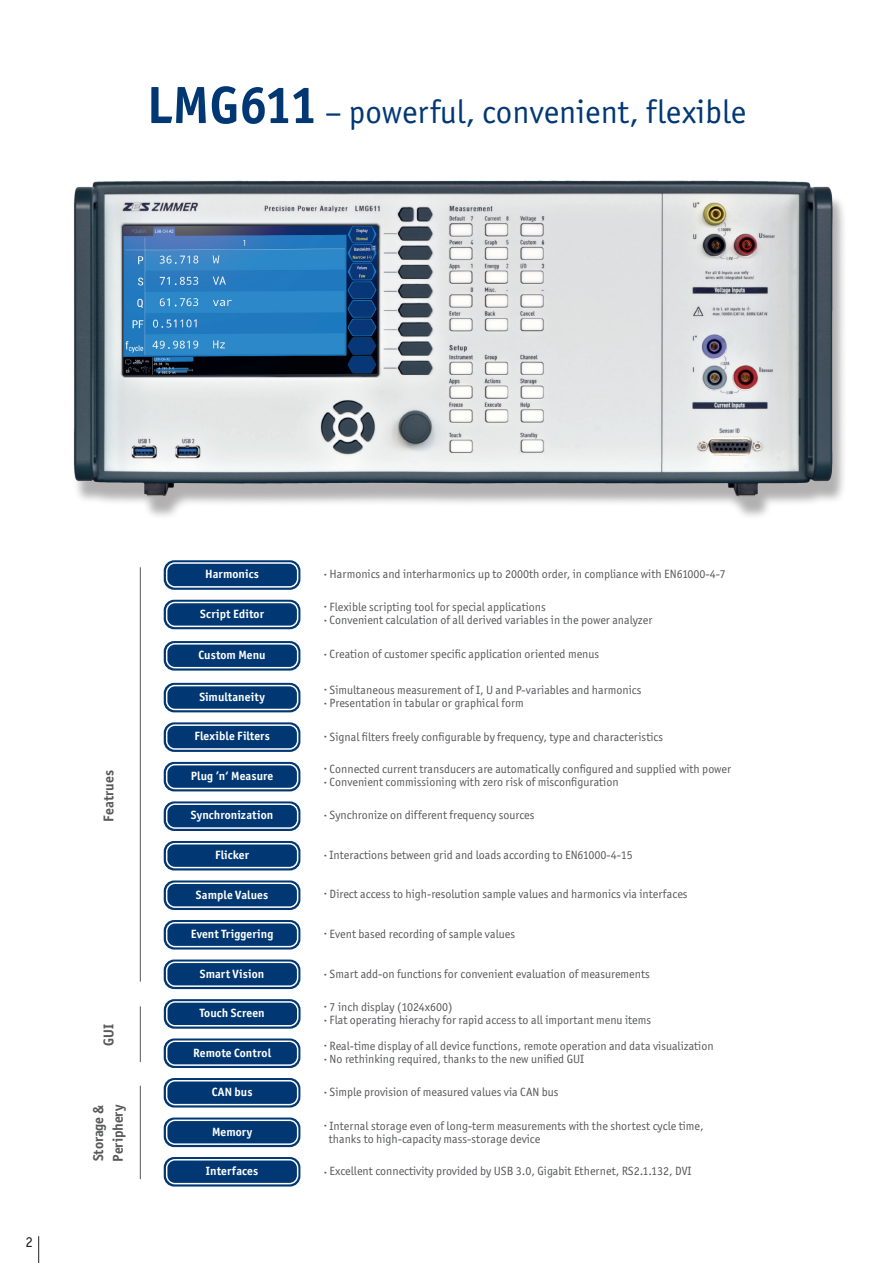
<style>
.page{position:relative;width:893px;height:1263px;background:#fff}
.page>*{position:absolute;margin:0;border:0;box-sizing:border-box;transform-origin:0 0}
.t1{font:33px "Officina Sans ITC Std";letter-spacing:.005em;color:#013874}
.t2{font:15px "Officina Sans ITC Std";color:#231f20}
.t3{font:700 14.25px/19.5px "Officina Sans ITC Std";letter-spacing:-.005em;color:#57585a}
.t4{font:12px/13.5px "Officina Sans ITC Std";color:#57585a}
.t5{font:700 12px "Officina Sans ITC Std";letter-spacing:.01em;color:#fff}
.s1{font-weight:700;font-size:52.5px}
.s2{font-size:6.75px}
</style>
<div class="page">
<img style="left:73px;top:180px;width:771px;height:337px">
<svg style="left:38px;top:1236px;width:1px;height:27px"></svg>
<div style="left:165px;top:561px;width:134px;height:28px;background:#013874;border-radius:9px"></div>
<div style="left:164px;top:560px;width:136px;height:30px;border:2px solid #013874;border-radius:9px"></div>
<div style="left:166px;top:562px;width:132px;height:26px;border:2px solid #fff;border-radius:8px"></div>
<div style="left:165px;top:601px;width:134px;height:27px;background:#013874;border-radius:9px"></div>
<div style="left:164px;top:600px;width:136px;height:29px;border:2px solid #013874;border-radius:9px"></div>
<div style="left:166px;top:602px;width:132px;height:25px;border:2px solid #fff;border-radius:8px"></div>
<div style="left:165px;top:684px;width:134px;height:27px;background:#013874;border-radius:9px"></div>
<div style="left:164px;top:683px;width:136px;height:29px;border:2px solid #013874;border-radius:9px"></div>
<div style="left:166px;top:685px;width:132px;height:25px;border:2px solid #fff;border-radius:8px"></div>
<div style="left:165px;top:723px;width:134px;height:28px;background:#013874;border-radius:9px"></div>
<div style="left:164px;top:722px;width:136px;height:30px;border:2px solid #013874;border-radius:9px"></div>
<div style="left:166px;top:724px;width:132px;height:26px;border:2px solid #fff;border-radius:8px"></div>
<div style="left:165px;top:763px;width:134px;height:27px;background:#013874;border-radius:9px"></div>
<div style="left:164px;top:762px;width:136px;height:29px;border:2px solid #013874;border-radius:9px"></div>
<div style="left:166px;top:764px;width:132px;height:25px;border:2px solid #fff;border-radius:8px"></div>
<div style="left:165px;top:802px;width:134px;height:28px;background:#013874;border-radius:9px"></div>
<div style="left:164px;top:801px;width:136px;height:30px;border:2px solid #013874;border-radius:9px"></div>
<div style="left:166px;top:803px;width:132px;height:26px;border:2px solid #fff;border-radius:8px"></div>
<div style="left:165px;top:842px;width:134px;height:27px;background:#013874;border-radius:9px"></div>
<div style="left:164px;top:841px;width:136px;height:29px;border:2px solid #013874;border-radius:9px"></div>
<div style="left:166px;top:843px;width:132px;height:25px;border:2px solid #fff;border-radius:8px"></div>
<div style="left:165px;top:882px;width:134px;height:27px;background:#013874;border-radius:9px"></div>
<div style="left:164px;top:880px;width:136px;height:30px;border:2px solid #013874;border-radius:9px"></div>
<div style="left:166px;top:882px;width:132px;height:26px;border:2px solid #fff;border-radius:8px"></div>
<div style="left:165px;top:921px;width:134px;height:27px;background:#013874;border-radius:9px"></div>
<div style="left:164px;top:920px;width:136px;height:29px;border:2px solid #013874;border-radius:9px"></div>
<div style="left:166px;top:922px;width:132px;height:25px;border:2px solid #fff;border-radius:8px"></div>
<hr style="left:140px;top:567px;width:1px;height:415px;background:#57585a">
<hr style="left:140px;top:1086px;width:1px;height:93px;background:#57585a">
<div style="left:165px;top:1000px;width:134px;height:27px;background:#013874;border-radius:9px"></div>
<div style="left:164px;top:999px;width:137px;height:30px;border:2px solid #013874;border-radius:9px"></div>
<div style="left:166px;top:1001px;width:132px;height:25px;border:2px solid #fff;border-radius:8px"></div>
<div style="left:165px;top:1039px;width:134px;height:28px;background:#013874;border-radius:9px"></div>
<div style="left:164px;top:1038px;width:136px;height:30px;border:2px solid #013874;border-radius:9px"></div>
<div style="left:166px;top:1040px;width:132px;height:26px;border:2px solid #fff;border-radius:8px"></div>
<div style="left:165px;top:1119px;width:134px;height:27px;background:#013874;border-radius:9px"></div>
<div style="left:164px;top:1117px;width:136px;height:30px;border:2px solid #013874;border-radius:9px"></div>
<div style="left:166px;top:1119px;width:132px;height:26px;border:2px solid #fff;border-radius:8px"></div>
<div style="left:165px;top:1158px;width:134px;height:27px;background:#013874;border-radius:9px"></div>
<div style="left:164px;top:1157px;width:136px;height:29px;border:2px solid #013874;border-radius:9px"></div>
<div style="left:166px;top:1159px;width:132px;height:25px;border:2px solid #fff;border-radius:8px"></div>
<hr style="left:140px;top:1006px;width:1px;height:56px;background:#57585a">
<div style="left:165px;top:961px;width:134px;height:27px;background:#013874;border-radius:9px"></div>
<div style="left:164px;top:959px;width:136px;height:30px;border:2px solid #013874;border-radius:9px"></div>
<div style="left:166px;top:961px;width:132px;height:26px;border:2px solid #fff;border-radius:8px"></div>
<div style="left:165px;top:1079px;width:134px;height:27px;background:#013874;border-radius:9px"></div>
<div style="left:164px;top:1078px;width:136px;height:29px;border:2px solid #013874;border-radius:9px"></div>
<div style="left:166px;top:1080px;width:132px;height:25px;border:2px solid #fff;border-radius:8px"></div>
<div style="left:165px;top:642px;width:134px;height:27px;background:#013874;border-radius:9px"></div>
<div style="left:164px;top:641px;width:136px;height:30px;border:2px solid #013874;border-radius:9px"></div>
<div style="left:166px;top:643px;width:132px;height:25px;border:2px solid #fff;border-radius:8px"></div>
<h1 class="t1" style="left:147px;top:93px;width:601px"><span class="s1">LMG611</span> – powerful, convenient, flexible</h1>
<p class="t3" style="left:99px;top:822px;width:53px;rotate:-90deg">Featrues</p>
<p class="t2" style="left:25px;top:1233px;width:9px">2</p>
<p class="t3" style="left:99px;top:1046px;width:23px;rotate:-90deg">GUI</p>
<p class="t3" style="left:89px;top:1162px;width:58px;rotate:-90deg">Storage &amp;<br>Periphery</p>
<p class="t5" style="left:205px;top:567px;width:55px">Harmonics</p>
<p class="t5" style="left:200px;top:606px;width:65px">Script Editor</p>
<p class="t5" style="left:198px;top:648px;width:69px">Custom Menu</p>
<p class="t5" style="left:199px;top:689px;width:67px">Simultaneity</p>
<p class="t5" style="left:194px;top:729px;width:77px">Flexible Filters</p>
<p class="t5" style="left:191px;top:768px;width:84px">Plug ’n‘ Measure</p>
<p class="t5" style="left:191px;top:808px;width:84px">Synchronization</p>
<p class="t5" style="left:215px;top:847px;width:35px">Flicker</p>
<p class="t5" style="left:196px;top:887px;width:74px">Sample Values</p>
<p class="t5" style="left:191px;top:926px;width:84px">Event Triggering</p>
<p class="t5" style="left:200px;top:966px;width:66px">Smart Vision</p>
<p class="t5" style="left:200px;top:1006px;width:66px">Touch Screen</p>
<p class="t5" style="left:193px;top:1045px;width:79px">Remote Control</p>
<p class="t5" style="left:212px;top:1084px;width:42px">CAN bus</p>
<p class="t5" style="left:212px;top:1124px;width:42px">Memory</p>
<p class="t5" style="left:206px;top:1163px;width:54px">Interfaces</p>
<p class="t4" style="left:324px;top:567px;width:404px"><span class="s2">•</span> Harmonics and interharmonics up to 2000th order, in compliance with EN61000-4-7</p>
<p class="t4" style="left:324px;top:600px;width:223px"><span class="s2">•</span> Flexible scripting tool for special applications</p>
<p class="t4" style="left:324px;top:613px;width:330px"><span class="s2">•</span> Convenient calculation of all derived variables in the power analyzer</p>
<p class="t4" style="left:324px;top:647px;width:277px"><span class="s2">•</span> Creation of customer specific application oriented menus</p>
<p class="t4" style="left:324px;top:683px;width:319px"><span class="s2">•</span> Simultaneous measurement of I, U and P-variables and harmonics</p>
<p class="t4" style="left:324px;top:696px;width:202px"><span class="s2">•</span> Presentation in tabular or graphical form</p>
<p class="t4" style="left:324px;top:730px;width:341px"><span class="s2">•</span> Signal filters freely configurable by frequency, type and characteristics</p>
<p class="t4" style="left:324px;top:762px;width:409px"><span class="s2">•</span> Connected current transducers are automatically configured and supplied with power</p>
<p class="t4" style="left:324px;top:775px;width:296px"><span class="s2">•</span> Convenient commissioning with zero risk of misconfiguration</p>
<p class="t4" style="left:324px;top:808px;width:212px"><span class="s2">•</span> Synchronize on different frequency sources</p>
<p class="t4" style="left:324px;top:848px;width:310px"><span class="s2">•</span> Interactions between grid and loads according to EN61000-4-15</p>
<p class="t4" style="left:324px;top:887px;width:365px"><span class="s2">•</span> Direct access to high-resolution sample values and harmonics via interfaces</p>
<p class="t4" style="left:324px;top:927px;width:193px"><span class="s2">•</span> Event based recording of sample values</p>
<p class="t4" style="left:324px;top:967px;width:327px"><span class="s2">•</span> Smart add-on functions for convenient evaluation of measurements</p>
<p class="t4" style="left:324px;top:1000px;width:130px"><span class="s2">•</span> 7 inch display (1024x600)</p>
<p class="t4" style="left:324px;top:1013px;width:329px"><span class="s2">•</span> Flat operating hierachy for rapid access to all important menu items</p>
<p class="t4" style="left:324px;top:1039px;width:391px"><span class="s2">•</span> Real-time display of all device functions, remote operation and data visualization</p>
<p class="t4" style="left:324px;top:1052px;width:262px"><span class="s2">•</span> No rethinking required, thanks to the new unified GUI</p>
<p class="t4" style="left:324px;top:1085px;width:236px"><span class="s2">•</span> Simple provision of measured values via CAN bus</p>
<p class="t4" style="left:329px;top:1119px;width:376px;text-indent:-5px"><span class="s2">•</span> Internal storage even of long-term measurements with the shortest cycle time, thanks to high-capacity mass-storage device</p>
<p class="t4" style="left:324px;top:1164px;width:369px"><span class="s2">•</span> Excellent connectivity provided by USB 3.0, Gigabit Ethernet, RS2.1.132, DVI</p>
</div>
